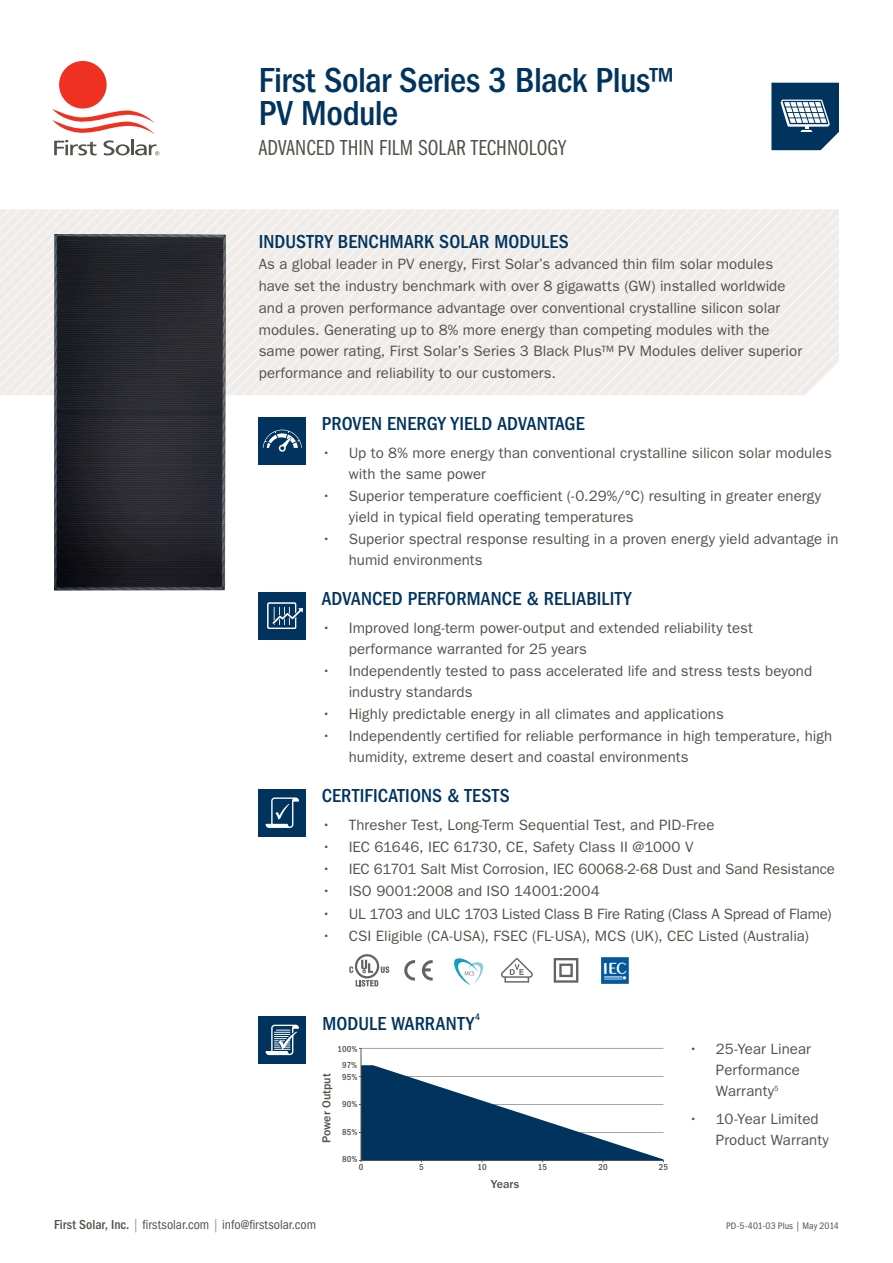
<style>
.page{position:relative;width:893px;height:1263px;background:#fff}
.page>*{position:absolute;margin:0;border:0;box-sizing:border-box;transform-origin:0 0}
.t1{font:500 condensed 36px/33px "ITC Franklin Gothic Std";letter-spacing:-.015em;color:#00345e}
.t2{font:22.5px "ITC Franklin Gothic Std Bk Cp";letter-spacing:.005em;color:#535249}
.Heading{font:500 condensed 19.5px "ITC Franklin Gothic Std";letter-spacing:.005em;color:#00345e}
.Body_Bullets{font:15px/21px "ITC Franklin Gothic Std";letter-spacing:.005em;color:#535249}
.Body_Copy{font:15px/21.8px "ITC Franklin Gothic Std";letter-spacing:.005em;color:#535249}
.Body_Bullets-2{font:15px "ITC Franklin Gothic Std";letter-spacing:-.015em;color:#535249}
.t3{font:condensed 13.5px "ITC Franklin Gothic Std";letter-spacing:.005em;color:#535249}
.t4{font:500 12px "ITC Franklin Gothic Std";color:#535249}
.t5{font:condensed 9.75px "ITC Franklin Gothic Std";letter-spacing:.005em;color:#535249}
.Heading-2{font:500 condensed 9.6px "ITC Franklin Gothic Std";color:#00345e}
.t6{font:500 condensed 9px "ITC Franklin Gothic Std";color:#535249}
.s1{font-weight:500}
.s2{color:#a19689}
</style>
<div class="page">
<div style="left:59px;top:61px;width:48px;height:48px;background:#ef3122;border-radius:50%"></div>
<svg style="left:52px;top:109px;width:103px;height:25px"></svg>
<svg style="left:54px;top:140px;width:43px;height:15px"></svg>
<svg style="left:104px;top:140px;width:55px;height:15px"></svg>
<div style="left:259px;top:1016px;width:47px;height:47px;background:#00345e"></div>
<svg style="left:266px;top:1025px;width:33px;height:30px"></svg>
<svg style="left:771px;top:83px;width:68px;height:67px;background:#396182"></svg>
<svg style="left:0;top:212px;width:839px;height:6px"></svg>
<svg style="left:0;top:218px;width:839px;height:6px"></svg>
<svg style="left:0;top:224px;width:839px;height:6px"></svg>
<svg style="left:0;top:230px;width:839px;height:6px"></svg>
<svg style="left:0;top:236px;width:839px;height:6px"></svg>
<svg style="left:0;top:242px;width:839px;height:6px"></svg>
<svg style="left:0;top:248px;width:839px;height:6px"></svg>
<svg style="left:0;top:254px;width:839px;height:5px"></svg>
<svg style="left:0;top:259px;width:839px;height:6px"></svg>
<svg style="left:0;top:265px;width:839px;height:6px"></svg>
<svg style="left:0;top:271px;width:839px;height:124px"></svg>
<svg style="left:1px;top:277px;width:838px;height:118px"></svg>
<svg style="left:5px;top:283px;width:834px;height:112px"></svg>
<svg style="left:10px;top:289px;width:829px;height:106px"></svg>
<svg style="left:15px;top:295px;width:824px;height:100px"></svg>
<svg style="left:19px;top:301px;width:820px;height:94px"></svg>
<svg style="left:24px;top:306px;width:815px;height:89px"></svg>
<svg style="left:28px;top:312px;width:811px;height:83px"></svg>
<svg style="left:33px;top:318px;width:806px;height:77px"></svg>
<svg style="left:37px;top:324px;width:802px;height:71px"></svg>
<svg style="left:42px;top:330px;width:797px;height:65px"></svg>
<svg style="left:46px;top:336px;width:793px;height:59px"></svg>
<svg style="left:51px;top:342px;width:788px;height:54px"></svg>
<svg style="left:356px;top:980px;width:22px;height:6px"></svg>
<svg style="left:381px;top:966px;width:8px;height:7px"></svg>
<svg style="left:355px;top:954px;width:24px;height:24px"></svg>
<svg style="left:357px;top:956px;width:20px;height:20px"></svg>
<svg style="left:361px;top:960px;width:12px;height:13px"></svg>
<svg style="left:349px;top:966px;width:4px;height:7px"></svg>
<svg style="left:501px;top:958px;width:32px;height:24px"></svg>
<svg style="left:404px;top:960px;width:11px;height:20px"></svg>
<svg style="left:422px;top:960px;width:11px;height:20px"></svg>
<div style="left:554px;top:958px;width:24px;height:25px;border:2px solid #636366"></div>
<div style="left:559px;top:963px;width:14px;height:14px;border:2px solid #636366"></div>
<img style="left:602px;top:957px;width:26px;height:26px">
<svg style="left:454px;top:958px;width:29px;height:27px"></svg>
<img style="left:54px;top:234px;width:171px;height:356px">
<div style="left:259px;top:789px;width:47px;height:47px;background:#00345e"></div>
<svg style="left:266px;top:797px;width:33px;height:31px"></svg>
<div style="left:259px;top:592px;width:47px;height:47px;background:#00345e"></div>
<svg style="left:267px;top:602px;width:36px;height:27px"></svg>
<div style="left:259px;top:417px;width:47px;height:47px;background:#00345e"></div>
<svg style="left:263px;top:430px;width:39px;height:22px"></svg>
<svg style="left:359px;top:1048px;width:305px;height:114px"></svg>
<p class="t1" style="left:259px;top:64px;width:417px">First Solar Series 3 Black Plus™<br>PV Module</p>
<p class="t2" style="left:259px;top:135px;width:309px">ADVANCED THIN FILM SOLAR TECHNOLOGY</p>
<p class="Heading" style="left:259px;top:230px;width:312px">INDUSTRY BENCHMARK SOLAR MODULES</p>
<p class="Body_Copy" style="left:259px;top:253px;width:545px">As a global leader in PV energy, First Solar’s advanced thin film solar modules have set the industry benchmark with over 8 gigawatts (GW) installed worldwide and a proven performance advantage over conventional crystalline silicon solar modules. Generating up to 8% more energy than competing modules with the same power rating, First Solar’s Series 3 Black Plus™ PV Modules deliver superior performance and reliability to our customers.</p>
<p class="Heading" style="left:322px;top:413px;width:264px">PROVEN ENERGY YIELD ADVANTAGE</p>
<p class="Body_Bullets" style="left:349px;top:443px;width:485px;text-indent:-27px">• Up to 8% more energy than conventional crystalline silicon solar modules with the same power</p>
<p class="Body_Bullets" style="left:349px;top:486px;width:474px;text-indent:-27px">• Superior temperature coefficient (-0.29%/°C) resulting in greater energy yield in typical field operating temperatures</p>
<p class="Body_Bullets" style="left:349px;top:529px;width:491px;text-indent:-27px">• Superior spectral response resulting in a proven energy yield advantage in humid environments</p>
<p class="Heading" style="left:322px;top:588px;width:311px">ADVANCED PERFORMANCE &amp; RELIABILITY</p>
<p class="Body_Bullets" style="left:349px;top:618px;width:406px;text-indent:-27px">• Improved long-term power-output and extended reliability test performance warranted for 25 years</p>
<p class="Body_Bullets" style="left:349px;top:661px;width:465px;text-indent:-27px">• Independently tested to pass accelerated life and stress tests beyond industry standards</p>
<p class="Body_Bullets" style="left:322px;top:704px;width:404px">• Highly predictable energy in all climates and applications</p>
<p class="Body_Bullets" style="left:349px;top:726px;width:485px;text-indent:-27px">• Independently certified for reliable performance in high temperature, high humidity, extreme desert and coastal environments</p>
<p class="Heading" style="left:322px;top:785px;width:189px">CERTIFICATIONS &amp; TESTS</p>
<p class="Body_Bullets" style="left:322px;top:815px;width:394px">• Thresher Test, Long-Term Sequential Test, and PID-Free</p>
<p class="Body_Bullets" style="left:322px;top:837px;width:373px">• IEC 61646, IEC 61730, CE, Safety Class II @1000 V</p>
<p class="Body_Bullets" style="left:322px;top:859px;width:515px">• IEC 61701 Salt Mist Corrosion, IEC 60068-2-68 Dust and Sand Resistance</p>
<p class="Body_Bullets" style="left:322px;top:881px;width:279px">• ISO 9001:2008 and ISO 14001:2004</p>
<p class="Body_Bullets-2" style="left:322px;top:905px;width:511px">• UL 1703 and ULC 1703 Listed Class B Fire Rating (Class A Spread of Flame)</p>
<p class="Body_Bullets" style="left:322px;top:925px;width:489px">• CSI Eligible (CA-USA), FSEC (FL-USA), MCS (UK), CEC Listed (Australia)</p>
<p class="Heading-2" style="left:475px;top:1011px;width:6px">4</p>
<p class="Heading" style="left:322px;top:1012px;width:153px">MODULE WARRANTY</p>
<p class="t6" style="left:338px;top:1044px;width:21px">100%</p>
<p class="t4" style="left:320px;top:1143px;width:72px;rotate:-90deg">Power Output</p>
<p class="t6" style="left:342px;top:1060px;width:17px">97%</p>
<p class="t6" style="left:342px;top:1071px;width:17px">95%</p>
<p class="t6" style="left:342px;top:1099px;width:17px">90%</p>
<p class="t6" style="left:342px;top:1126px;width:17px">85%</p>
<p class="t6" style="left:342px;top:1154px;width:17px">80%</p>
<p class="t6" style="left:359px;top:1162px;width:6px">0</p>
<p class="t6" style="left:419px;top:1162px;width:6px">5</p>
<p class="t6" style="left:477px;top:1162px;width:11px">10</p>
<p class="t6" style="left:538px;top:1162px;width:11px">15</p>
<p class="t6" style="left:598px;top:1162px;width:11px">20</p>
<p class="t6" style="left:659px;top:1162px;width:11px">25</p>
<p class="t4" style="left:491px;top:1177px;width:30px">Years</p>
<p class="Body_Bullets" style="left:716px;top:1038px;width:96px;text-indent:-27px">• 25-Year Linear<br>Performance<br>Warranty<sup>5</sup></p>
<p class="Body_Bullets" style="left:716px;top:1108px;width:114px;text-indent:-27px">• 10-Year Limited<br>Product Warranty</p>
<p class="t3" style="left:54px;top:1217px;width:264px"><span class="s1">First Solar, Inc.</span> <span class="s2">|</span> firstsolar.com <span class="s2">|</span> info@firstsolar.com</p>
<p class="t5" style="left:726px;top:1220px;width:114px">PD-5-401-03 Plus | May 2014</p>
</div>
